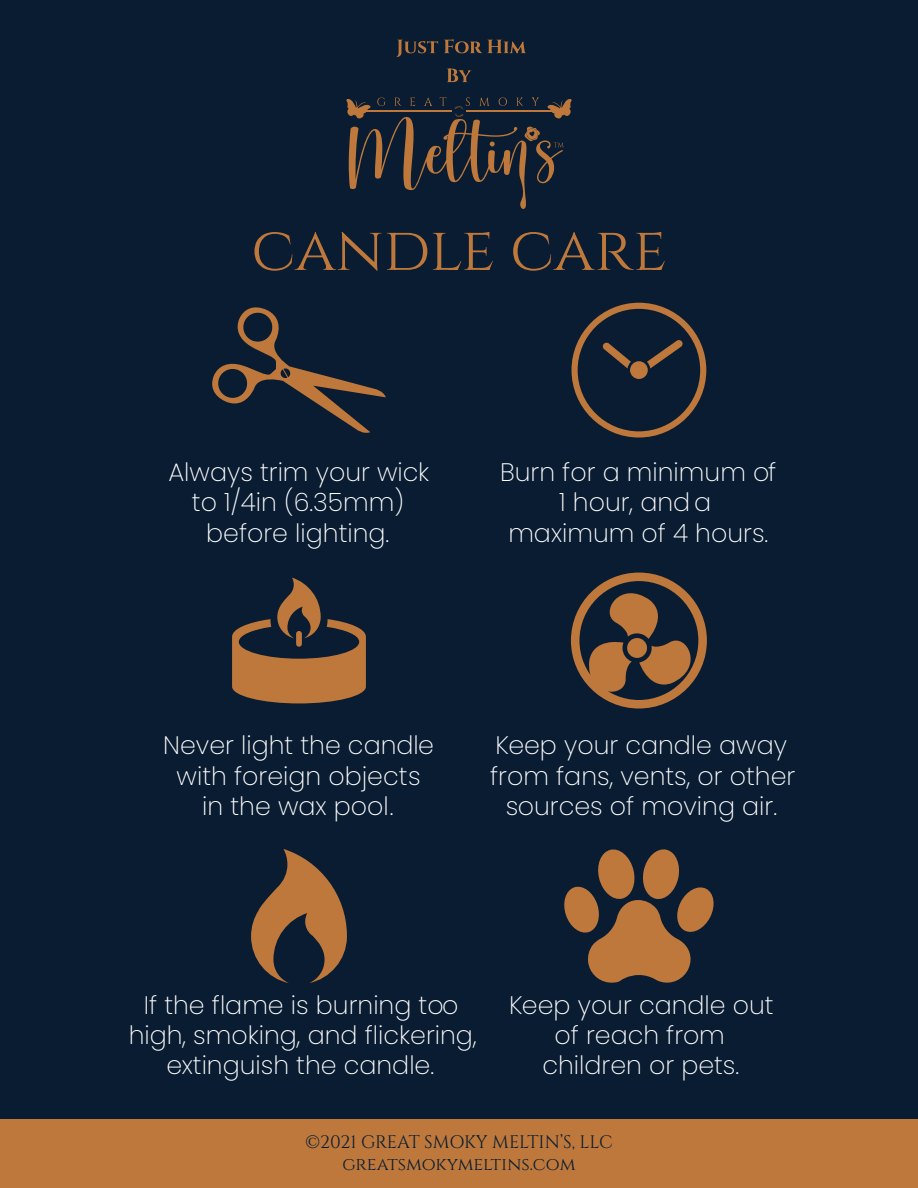
<style>
.page{position:relative;width:918px;height:1188px;background:#091c32}
.page>*{position:absolute;margin:0;border:0;box-sizing:border-box;transform-origin:0 0}
.t1{font:61.65px "Cinzel";color:#be783b}
.t2{font:200 25.35px/30.3px "Poppins";color:#fff;text-align:center}
.t3{font:18px/21.6px "Cinzel";letter-spacing:-.005em;color:#091c32;text-align:center}
</style>
<div class="page">
<div style="left:0;top:1120px;width:918px;height:68px;background:#be783b"></div>
<svg style="left:346px;top:97px;width:226px;height:112px"></svg>
<svg style="left:396px;top:40px;width:42px;height:17px"></svg>
<svg style="left:444px;top:39px;width:82px;height:14px"></svg>
<svg style="left:447px;top:69px;width:25px;height:13px"></svg>
<svg style="left:232px;top:578px;width:134px;height:125px"></svg>
<div style="left:296px;top:631px;width:6px;height:16px;background:#be783b;border-radius:3px"></div>
<svg style="left:571px;top:573px;width:136px;height:136px"></svg>
<svg style="left:572px;top:303px;width:134px;height:135px"></svg>
<svg style="left:212px;top:307px;width:174px;height:126px"></svg>
<svg style="left:251px;top:849px;width:96px;height:134px"></svg>
<svg style="left:564px;top:849px;width:150px;height:134px"></svg>
<p class="t1" style="left:251px;top:210px;width:417px">candle care</p>
<p class="t2" style="left:168px;top:457px;width:262px">Always trim your wick to 1/4in (6.35mm) before lighting.</p>
<p class="t2" style="left:500px;top:457px;width:278px">Burn for a minimum of<br>1 hour, and a maximum of 4 hours.</p>
<p class="t2" style="left:163px;top:730px;width:272px">Never light the candle with foreign objects in the wax pool.</p>
<p class="t2" style="left:490px;top:730px;width:307px">Keep your candle away from fans, vents, or other sources of moving air.</p>
<p class="t2" style="left:129px;top:990px;width:349px">If the flame is burning too high, smoking, and flickering, extinguish the candle.</p>
<p class="t2" style="left:509px;top:990px;width:266px">Keep your candle out of reach from children or pets.</p>
<p class="t3" style="left:305px;top:1132px;width:309px">©2021 GREAT SMOKY MELTIN’S, LLC greatsmokymeltins.com</p>
</div>
